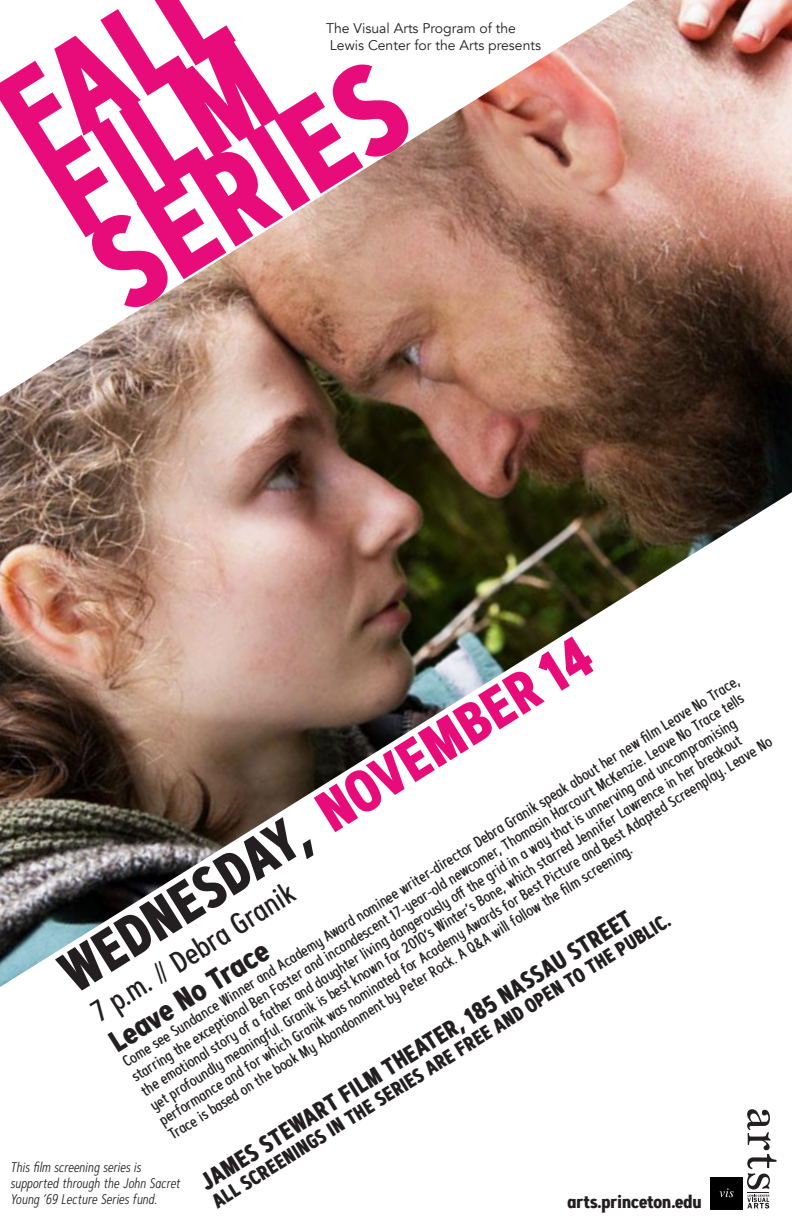
<style>
.page{position:relative;width:792px;height:1224px;background:#fff}
.page>*{position:absolute;margin:0;border:0;box-sizing:border-box;transform-origin:0 0}
.t1{font:700 127.4px "Artegra Sans Cn Alt";color:#e80c7a}
.t2{font:700 58px "Artegra Sans Cn Alt";color:#231f20}
.t3{font:500 30px "Artegra Sans Cn Alt";color:#231f20}
.t4{font:700 30px "Artegra Sans Cn Alt";color:#231f20}
.t5{font:700 24px "Artegra Sans Cn";color:#231f20}
.t6{font:700 20px "Artegra Sans Cn Alt";color:#231f20}
.t7{font:700 18px "Artegra Sans Cn Alt";color:#231f20}
.t8{font:500 15.5px/17.2px "Artegra Sans Cn Alt";color:#231f20}
.t9{font:14px/16px "Artegra Sans Cn Alt Light I";color:#231f20}
.t10{font:14px "Avenir";color:#231f20}
.s1{color:#e80c7a}
.s2{font-weight:300}
</style>
<div class="page">
<img style="left:0;top:0;width:792px;height:987px">
<svg style="left:747px;top:1109px;width:30px;height:100px"></svg>
<img style="left:711px;top:1178px;width:32px;height:32px">
<p class="t1" style="left:-39px;top:49px;width:242px;rotate:-32deg">FALL</p>
<p class="t10" style="left:326px;top:20px;width:192px">The Visual Arts Program of the</p>
<p class="t10" style="left:330px;top:37px;width:213px">Lewis Center for the Arts presents</p>
<p class="t1" style="left:7px;top:123px;width:243px;rotate:-32deg">FILM</p>
<p class="t1" style="left:53px;top:197px;width:346px;rotate:-32deg">SERIES</p>
<p class="t2" style="left:42px;top:941px;width:618px;rotate:-32deg">WEDNESDAY, <span class="s1">NOVEMBER 14</span></p>
<p class="t8" style="left:119px;top:1056px;width:726px;rotate:-32deg">Come see Sundance Winner and Academy Award nominee writer-director Debra Granik speak about her new fi lm Leave No Trace, starring the exceptional Ben Foster and incandescent 17-year-old newcomer, Thomasin Harcourt McKenzie. Leave No Trace tells the emotional story of a father and daughter living dangerously off the grid in a way that is unnerving and uncompromising<br>yet profoundly meaningful. Granik is best known for 2010’s Winter’s Bone, which starred Jennifer Lawrence in her breakout performance and for which Granik was nominated for Academy Awards for Best Picture and Best Adapted Screenplay. Leave No Trace is based on the book My Abandonment by Peter Rock. A Q&amp;A will follow the fi lm screening.</p>
<p class="t3" style="left:82px;top:997px;width:236px;rotate:-32deg">7 p.m. <span class="s2">//</span> Debra Granik</p>
<p class="t5" style="left:193px;top:1169px;width:506px;rotate:-32deg">JAMES STEWART FILM THEATER, 185 NASSAU STREET</p>
<p class="t7" style="left:568px;top:1189px;width:135px">arts.princeton.edu</p>
<p class="t6" style="left:206px;top:1190px;width:538px;rotate:-32deg">ALL SCREENINGS IN THE SERIES ARE FREE AND OPEN TO THE PUBLIC.</p>
<p class="t4" style="left:100px;top:1025px;width:183px;rotate:-32deg">Leave No Trace</p>
<p class="t9" style="left:10px;top:1159px;width:132px">This film screening series is</p>
<p class="t9" style="left:10px;top:1175px;width:171px">supported through the John Sacret<br>Young ’69 Lecture Series fund.</p>
</div>
